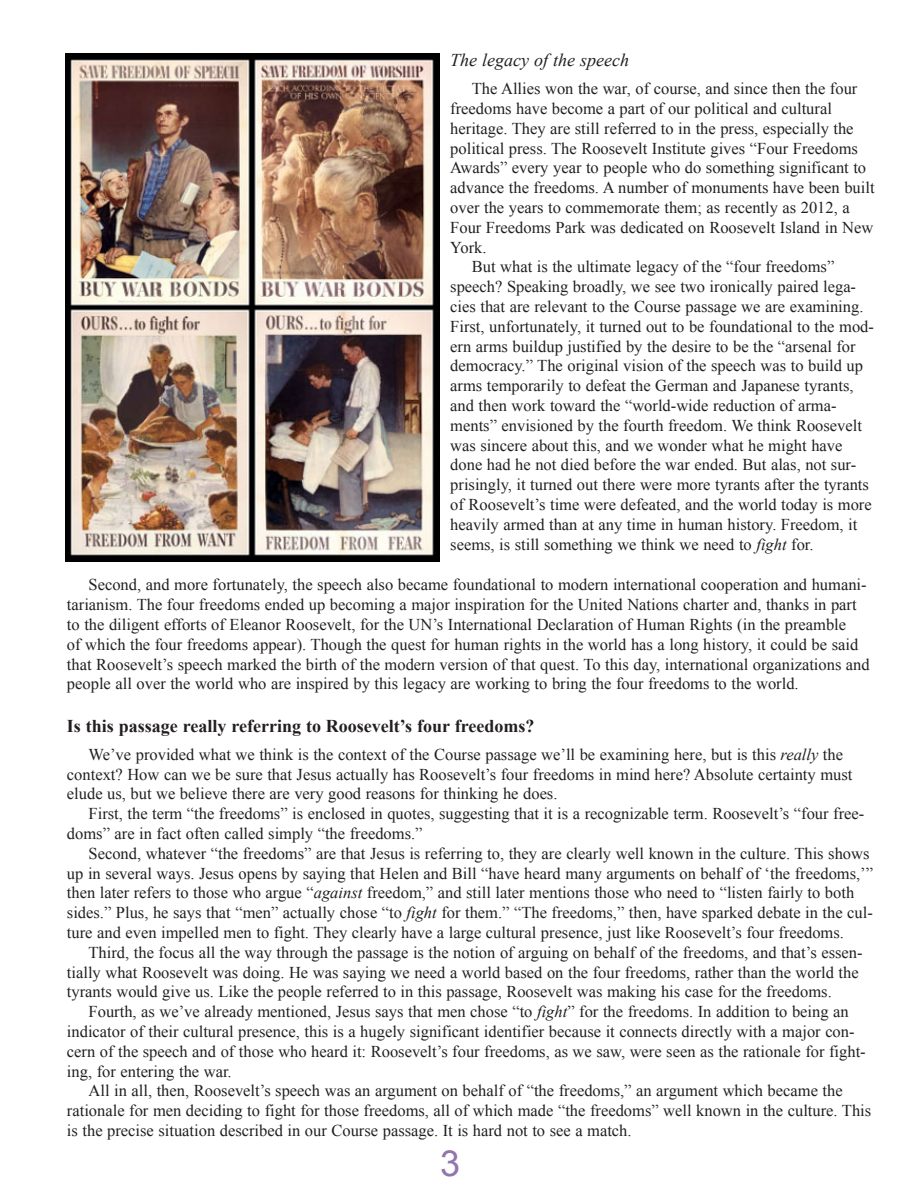
<style>
.page{position:relative;width:918px;height:1188px;background:#fff}
.page>*{position:absolute;margin:0;border:0;box-sizing:border-box;transform-origin:0 0}
.t1{font:36px "Arial";color:#9474ad}
.Head_3{font:700 18px "Times New Roman";color:#231f20}
.Head_5{font:italic 18px "Times New Roman";color:#231f20}
.COA_text{font:16.5px/19.8px "Times New Roman";color:#231f20}
.s1{font-style:italic}
</style>
<div class="page">
<img style="left:65px;top:54px;width:374px;height:508px">
<p class="Head_5" style="left:450px;top:48px;width:180px">The legacy of the speech</p>
<p class="COA_text" style="left:450px;top:79px;width:426px;text-indent:22px">The Allies won the war, of course, and since then the four freedoms have become a part of our political and cultural heritage. They are still referred to in the press, especially the political press. The Roosevelt Institute gives “Four Freedoms Awards” every year to people who do something significant to advance the freedoms. A number of monuments have been built over the years to commemorate them; as recently as 2012, a Four Freedoms Park was dedicated on Roosevelt Island in New York.</p>
<p class="COA_text" style="left:450px;top:257px;width:425px;text-indent:22px">But what is the ultimate legacy of the “four freedoms” speech? Speaking broadly, we see two ironically paired lega&shy;cies that are relevant to the Course passage we are examining.<br>First, unfortunately, it turned out to be foundational to the mod&shy;ern arms buildup justified by the desire to be the “arsenal for democracy.” The original vision of the speech was to build up arms temporarily to defeat the German and Japanese tyrants, and then work toward the “world-wide reduction of arma&shy;ments” envisioned by the fourth freedom. We think Roosevelt was sincere about this, and we wonder what he might have done had he not died before the war ended. But alas, not sur&shy;prisingly, it turned out there were more tyrants after the tyrants of Roosevelt’s time were defeated, and the world today is more heavily armed than at any time in human history. Freedom, it seems, is still something we think we need to <span class="s1">fight</span> for.</p>
<p class="COA_text" style="left:67px;top:575px;width:804px;text-indent:22px">Second, and more fortunately, the speech also became foundational to modern international cooperation and humani&shy;tarianism. The four freedoms ended up becoming a major inspiration for the United Nations charter and, thanks in part to the diligent efforts of Eleanor Roosevelt, for the UN’s International Declaration of Human Rights (in the preamble<br>of which the four freedoms appear). Though the quest for human rights in the world has a long history, it could be said that Roosevelt’s speech marked the birth of the modern version of that quest. To this day, international organizations and people all over the world who are inspired by this legacy are working to bring the four freedoms to the world.</p>
<p class="Head_3" style="left:67px;top:713px;width:469px">Is this passage really referring to Roosevelt’s four freedoms?</p>
<p class="COA_text" style="left:67px;top:744px;width:787px;text-indent:22px">We’ve provided what we think is the context of the Course passage we’ll be examining here, but is this <span class="s1">really</span> the context? How can we be sure that Jesus actually has Roosevelt’s four freedoms in mind here? Absolute certainty must elude us, but we believe there are very good reasons for thinking he does.</p>
<p class="COA_text" style="left:67px;top:804px;width:799px;text-indent:22px">First, the term “the freedoms” is enclosed in quotes, suggesting that it is a recognizable term. Roosevelt’s “four free&shy;doms” are in fact often called simply “the freedoms.”</p>
<p class="COA_text" style="left:67px;top:843px;width:808px;text-indent:22px">Second, whatever “the freedoms” are that Jesus is referring to, they are clearly well known in the culture. This shows up in several ways. Jesus opens by saying that Helen and Bill “have heard many arguments on behalf of ‘the freedoms,’” then later refers to those who argue “<span class="s1">against</span> freedom,” and still later mentions those who need to “listen fairly to both sides.” Plus, he says that “men” actually chose “to <span class="s1">fight</span> for them.” “The freedoms,” then, have sparked debate in the cul&shy;ture and even impelled men to fight. They clearly have a large cultural presence, just like Roosevelt’s four freedoms.</p>
<p class="COA_text" style="left:67px;top:942px;width:797px;text-indent:22px">Third, the focus all the way through the passage is the notion of arguing on behalf of the freedoms, and that’s essen&shy;tially what Roosevelt was doing. He was saying we need a world based on the four freedoms, rather than the world the tyrants would give us. Like the people referred to in this passage, Roosevelt was making his case for the freedoms.</p>
<p class="COA_text" style="left:67px;top:1002px;width:800px;text-indent:22px">Fourth, as we’ve already mentioned, Jesus says that men chose “to <span class="s1">fight</span>” for the freedoms. In addition to being an indicator of their cultural presence, this is a hugely significant identifier because it connects directly with a major con&shy;cern of the speech and of those who heard it: Roosevelt’s four freedoms, as we saw, were seen as the rationale for fight&shy;ing, for entering the war.</p>
<p class="COA_text" style="left:67px;top:1081px;width:806px;text-indent:22px">All in all, then, Roosevelt’s speech was an argument on behalf of “the freedoms,” an argument which became the rationale for men deciding to fight for those freedoms, all of which made “the freedoms” well known in the culture. This is the precise situation described in our Course passage. It is hard not to see a match.</p>
<p class="t1" style="left:440px;top:1140px;width:22px">3</p>
</div>
